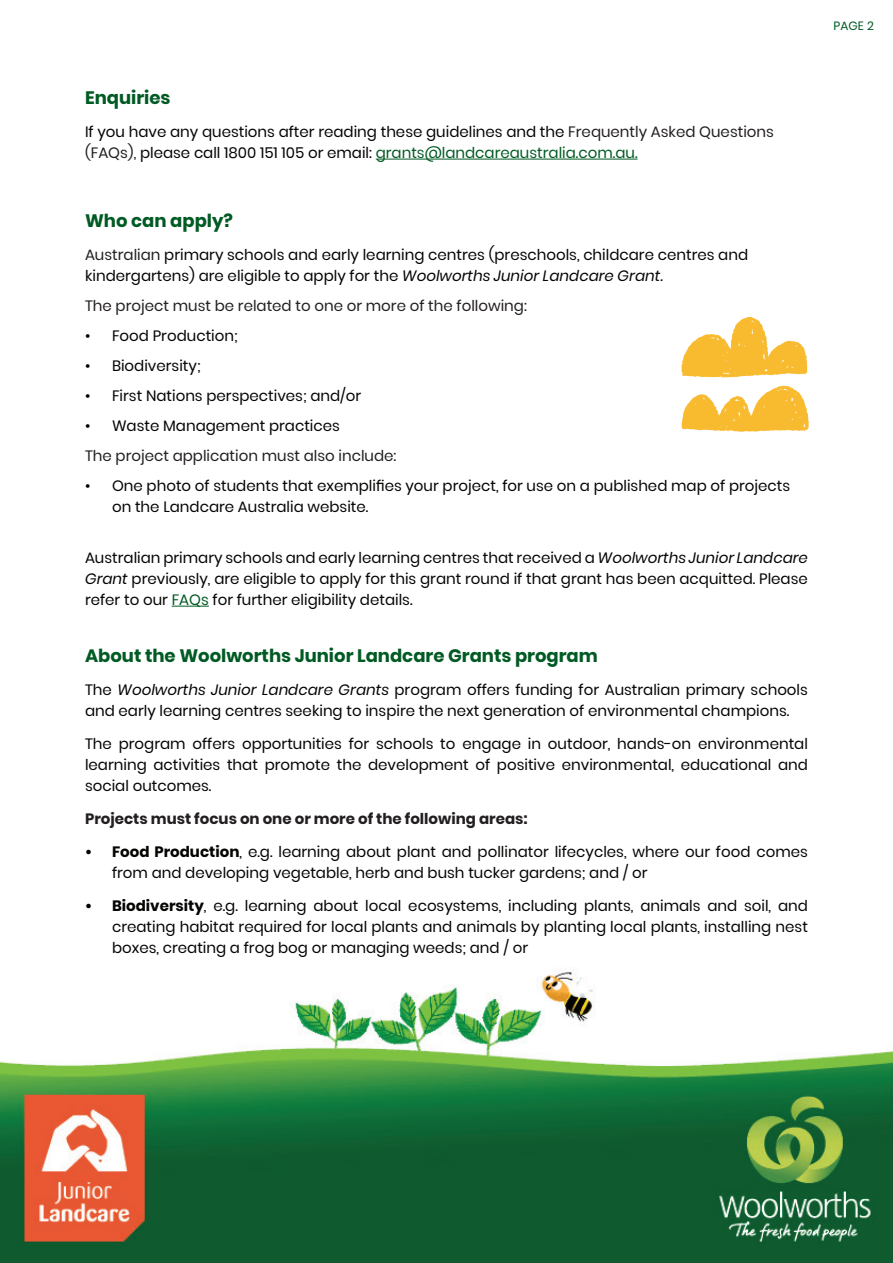
<style>
.page{position:relative;width:893px;height:1263px;background:#fff}
.page>*{position:absolute;margin:0;border:0;box-sizing:border-box;transform-origin:0 0}
.t1{font:700 18px "Poppins";color:#005a23}
.t2{font:15px/21px "Poppins";color:#040503}
.t3{font:15px "Poppins";color:#231f20}
.t4{font:700 15px "Poppins";color:#231f20}
.t5{font:12px "Poppins";color:#005a23}
.s1{color:#231f20}
.s2{color:#005a23}
.s3{font-style:italic}
.s4{font-weight:700}
</style>
<div class="page">
<img style="left:0;top:972px;width:893px;height:291px">
<hr style="left:376px;top:159px;width:262px;height:1px;background:#005a23">
<hr style="left:172px;top:606px;width:37px;height:1px;background:#005a23">
<img style="left:681px;top:317px;width:128px;height:115px">
<p class="t1" style="left:85px;top:87px;width:87px">Enquiries</p>
<p class="t2" style="left:85px;top:121px;width:690px">If you have any questions after reading these guidelines and the <span class="s1">Frequently Asked Questions (FAQs),</span> please call 1800 151 105 or email: <span class="s2">grants@landcareaustralia.com.au.</span></p>
<p class="t1" style="left:85px;top:210px;width:149px">Who can apply?</p>
<p class="t2" style="left:85px;top:244px;width:665px"><span class="s1">Australian</span> primary schools and early learning centres (preschools, childcare centres and kindergartens) are eligible to apply for the <span class="s3">Woolworths Junior Landcare Grant.</span></p>
<p class="t3" style="left:85px;top:297px;width:443px">The project must be related to one or more of the following:</p>
<p class="t2" style="left:85px;top:325px;width:154px">• Food Production;</p>
<p class="t2" style="left:85px;top:355px;width:117px">• Biodiversity;</p>
<p class="t2" style="left:85px;top:385px;width:278px">• First Nations perspectives; and/or</p>
<p class="t2" style="left:85px;top:415px;width:256px">• Waste Management practices</p>
<p class="t3" style="left:85px;top:447px;width:313px">The project application must also include:</p>
<p class="t2" style="left:112px;top:475px;width:680px;text-indent:-27px">• One photo of students that exemplifies your project, for use on a published map of projects on the Landcare Australia website.</p>
<p class="t2" style="left:85px;top:547px;width:724px;text-align:justify">Australian primary schools and early learning centres that received a <span class="s3">Woolworths Junior Landcare Grant</span> previously, are eligible to apply for this grant round if that grant has been acquitted. Please refer to our <span class="s2">FAQs</span> for further eligibility details.</p>
<p class="t1" style="left:85px;top:645px;width:514px">About the Woolworths Junior Landcare Grants program</p>
<p class="t2" style="left:85px;top:679px;width:724px">The <span class="s3">Woolworths Junior Landcare Grants</span> program offers funding for Australian primary schools and early learning centres seeking to inspire the next generation of environmental champions.</p>
<p class="t2" style="left:85px;top:733px;width:724px;text-align:justify">The program offers opportunities for schools to engage in outdoor, hands-on environmental learning activities that promote the development of positive environmental, educational and social outcomes.</p>
<p class="t4" style="left:85px;top:810px;width:444px">Projects must focus on one or more of the following areas:</p>
<p class="t2" style="left:112px;top:841px;width:697px;text-indent:-27px"><span class="s4">• Food Production</span>, e.g. learning about plant and pollinator lifecycles, where our food comes from and developing vegetable, herb and bush tucker gardens; and / or</p>
<p class="t2" style="left:112px;top:895px;width:697px;text-align:justify;text-indent:-27px"><span class="s4">• Biodiversity</span>, e.g. learning about local ecosystems, including plants, animals and soil, and creating habitat required for local plants and animals by planting local plants, installing nest boxes, creating a frog bog or managing weeds; and / or</p>
<p class="t5" style="left:833px;top:18px;width:42px">PAGE 2</p>
</div>
